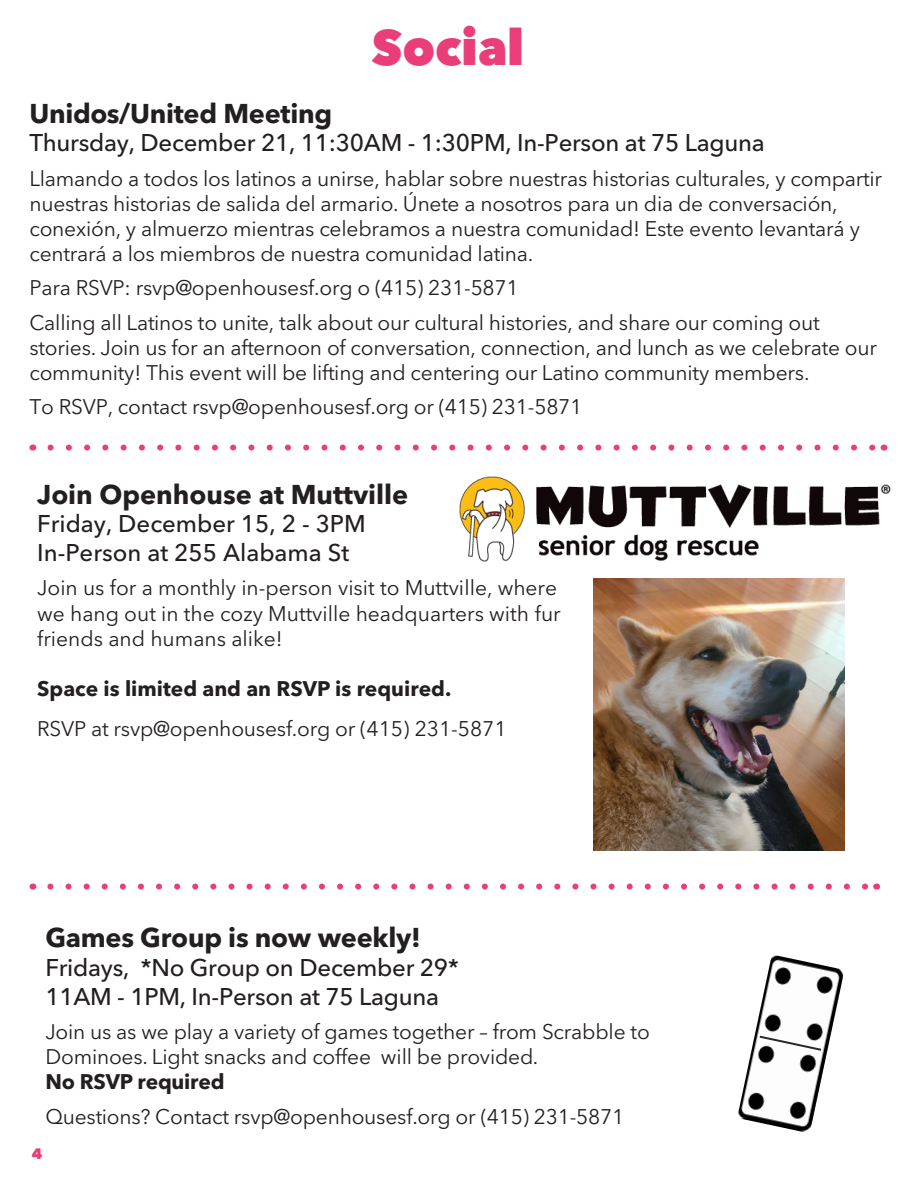
<style>
.page{position:relative;width:918px;height:1188px;background:#fff}
.page>*{position:absolute;margin:0;border:0;box-sizing:border-box;transform-origin:0 0}
.t1{font:800 49.5px "Avenir Next LT Pro";color:#e93e7a}
.t2{font:700 27px "Avenir Next LT Pro";letter-spacing:-.01em;color:#231f20}
.t3{font:500 24px/28.8px "Avenir Next LT Pro";letter-spacing:-.01em;color:#231f20}
.t4{font:21px/25.2px "Avenir Next LT Pro";letter-spacing:-.01em;color:#231f20}
.t5{font:700 21px "Avenir Next LT Pro";color:#231f20}
.t6{font:800 15px "Avenir Next LT Pro";color:#e73e7a}
</style>
<div class="page">
<svg style="left:50px;top:884px;width:817px;height:6px"></svg>
<svg style="left:51px;top:445px;width:823px;height:6px"></svg>
<img style="left:593px;top:578px;width:252px;height:272px">
<img style="left:738px;top:955px;width:106px;height:177px">
<img style="left:459px;top:477px;width:432px;height:85px">
<h1 class="t1" style="left:372px;top:17px;width:154px">Social</h1>
<p class="t2" style="left:29px;top:90px;width:304px">Unidos/United Meeting</p>
<p class="t3" style="left:29px;top:128px;width:737px">Thursday, December 21, 11:30AM - 1:30PM, In-Person at 75 Laguna</p>
<p class="t4" style="left:29px;top:165px;width:854px">Llamando a todos los latinos a unirse, hablar sobre nuestras historias culturales, y compartir nuestras historias de salida del armario. Únete a nosotros para un dia de conversación, conexión, y almuerzo mientras celebramos a nuestra comunidad! Este evento levantará y centrará a los miembros de nuestra comunidad latina.</p>
<p class="t4" style="left:29px;top:270px;width:792px;line-height:34.2px">Para RSVP: rsvp@openhousesf.org o (415) 231-5871<br>Calling all Latinos to unite, talk about our cultural histories, and share our coming out</p>
<p class="t4" style="left:29px;top:334px;width:849px">stories. Join us for an afternoon of conversation, connection, and lunch as we celebrate our community! This event will be lifting and centering our Latino community members.</p>
<p class="t4" style="left:29px;top:393px;width:555px">To RSVP, contact rsvp@openhousesf.org or (415) 231-5871</p>
<p class="t2" style="left:37px;top:471px;width:373px">Join Openhouse at Muttville</p>
<p class="t3" style="left:37px;top:509px;width:330px">Friday, December 15, 2 - 3PM<br>In-Person at 255 Alabama St</p>
<p class="t4" style="left:37px;top:575px;width:525px">Join us for a monthly in-person visit to Muttville, where we hang out in the cozy Muttville headquarters with fur friends and humans alike!</p>
<p class="t5" style="left:37px;top:671px;width:416px">Space is limited and an RSVP is required.</p>
<p class="t4" style="left:37px;top:716px;width:471px">RSVP at rsvp@openhousesf.org or (415) 231-5871</p>
<p class="t2" style="left:45px;top:914px;width:377px">Games Group is now weekly!</p>
<p class="t3" style="left:45px;top:952px;width:415px">Fridays, *No Group on December 29*<br>11AM - 1PM, In-Person at 75 Laguna</p>
<p class="t4" style="left:45px;top:1018px;width:606px">Join us as we play a variety of games together – from Scrabble to<br>Dominoes. Light snacks and coffee will be provided.</p>
<p class="t5" style="left:45px;top:1064px;width:181px">No RSVP required</p>
<p class="t4" style="left:45px;top:1103px;width:580px">Questions? Contact rsvp@openhousesf.org or (415) 231-5871</p>
<p class="t6" style="left:32px;top:1144px;width:12px">4</p>
</div>
